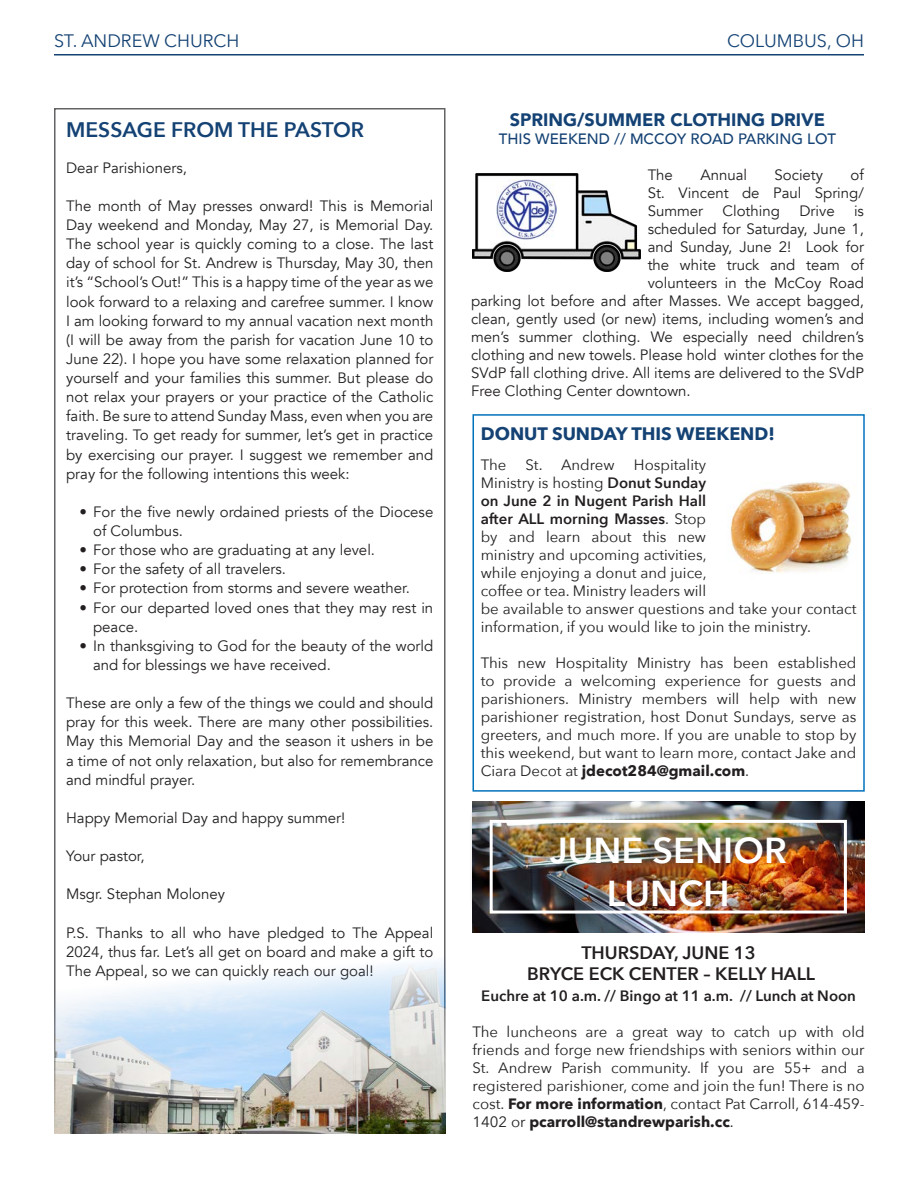
<style>
.page{position:relative;width:918px;height:1188px;background:#fff}
.page>*{position:absolute;margin:0;border:0;box-sizing:border-box;transform-origin:0 0}
.t1{font:600 36px/43.2px "Avenir Next";color:#fff;text-align:center}
.t2{font:600 21px "Avenir Next";color:#144274}
.t3{font:600 18px "Avenir Next";color:#231f20}
.t4{font:18px "Avenir Next";color:#144274}
.t5{font:900 18px "Avenir";color:#144274}
.t6{font:700 18px "Avenir Next";color:#144274}
.t7{font:15px/19px "Avenir";color:#231f20;text-align:justify}
.t8{font:15px/18px "Avenir Next";color:#231f20;text-align:justify}
.t9{font:600 15px "Avenir Next";color:#231f20}
.t10{font:500 15px "Avenir";color:#144274}
.s1{font-weight:600}
.s2{font-weight:700}
</style>
<div class="page">
<hr style="left:54px;top:54px;width:810px;height:2px;background:#144274">
<div style="left:472px;top:414px;width:393px;height:378px;border:2px solid #0072bc"></div>
<img style="left:730px;top:481px;width:125px;height:92px">
<img style="left:473px;top:174px;width:168px;height:97px">
<img style="left:496px;top:179px;width:61px;height:61px">
<img style="left:54px;top:955px;width:392px;height:179px">
<img style="left:473px;top:801px;width:391px;height:131px">
<div style="left:469px;top:804px;width:374px;height:109px;background:#231f20;opacity:.75"></div>
<div style="left:490px;top:820px;width:357px;height:94px;border:3px solid #fff"></div>
<p class="t4" style="left:54px;top:25px;width:187px">ST. ANDREW CHURCH</p>
<p class="t4" style="left:727px;top:26px;width:138px">COLUMBUS, OH</p>
<p class="t2" style="left:66px;top:112px;width:300px">MESSAGE FROM THE PASTOR</p>
<p class="t7" style="left:66px;top:158px;width:122px">Dear Parishioners,</p>
<p class="t7" style="left:66px;top:197px;width:369px">The month of May presses onward! This is Memorial Day weekend and Monday, May 27, is Memorial Day.<br>The school year is quickly coming to a close. The last day of school for St. Andrew is Thursday, May 30, then it’s “School’s Out!” This is a happy time of the year as we look forward to a relaxing and carefree summer. I know I am looking forward to my annual vacation next month (I will be away from the parish for vacation June 10 to June 22). I hope you have some relaxation planned for yourself and your families this summer. But please do not relax your prayers or your practice of the Catholic faith. Be sure to attend Sunday Mass, even when you are traveling. To get ready for summer, let’s get in practice by exercising our prayer. I suggest we remember and pray for the following intentions this week:</p>
<p class="t7" style="left:93px;top:502px;width:342px;text-indent:-14px">• For the five newly ordained priests of the Diocese of Columbus.</p>
<p class="t7" style="left:80px;top:541px;width:297px">• For those who are graduating at any level.</p>
<p class="t7" style="left:80px;top:560px;width:208px">• For the safety of all travelers.</p>
<p class="t7" style="left:80px;top:579px;width:332px">• For protection from storms and severe weather.</p>
<p class="t7" style="left:93px;top:598px;width:342px;text-indent:-14px">• For our departed loved ones that they may rest in peace.</p>
<p class="t7" style="left:93px;top:636px;width:342px;text-indent:-14px">• In thanksgiving to God for the beauty of the world and for blessings we have received.</p>
<p class="t7" style="left:66px;top:694px;width:369px">These are only a few of the things we could and should pray for this week. There are many other possibilities.<br>May this Memorial Day and the season it ushers in be a time of not only relaxation, but also for remembrance and mindful prayer.</p>
<p class="t7" style="left:66px;top:809px;width:281px">Happy Memorial Day and happy summer!</p>
<p class="t7" style="left:66px;top:847px;width:80px">Your pastor,</p>
<p class="t7" style="left:66px;top:885px;width:160px">Msgr. Stephan Moloney</p>
<p class="t7" style="left:66px;top:923px;width:369px">P.S. Thanks to all who have pledged to The Appeal 2024, thus far. Let’s all get on board and make a gift to The Appeal, so we can quickly reach our goal!</p>
<p class="t5" style="left:510px;top:104px;width:317px">SPRING/SUMMER CLOTHING DRIVE</p>
<p class="t10" style="left:499px;top:126px;width:339px">THIS WEEKEND // MCCOY ROAD PARKING LOT</p>
<p class="t7" style="left:648px;top:166px;width:27px">The</p>
<p class="t7" style="left:700px;top:166px;width:48px">Annual</p>
<p class="t7" style="left:775px;top:166px;width:50px">Society</p>
<p class="t7" style="left:648px;top:166px;width:218px;line-height:18px;text-indent:203px">of St. Vincent de Paul Spring/ Summer</p>
<p class="t7" style="left:723px;top:202px;width:59px">Clothing</p>
<p class="t7" style="left:799px;top:202px;width:37px">Drive</p>
<p class="t7" style="left:854px;top:202px;width:11px">is</p>
<p class="t7" style="left:648px;top:220px;width:218px">scheduled for Saturday, June 1,</p>
<p class="t7" style="left:648px;top:238px;width:218px">and Sunday, June 2! Look for</p>
<p class="t7" style="left:648px;top:256px;width:218px">the white truck and team of</p>
<p class="t7" style="left:648px;top:274px;width:218px">volunteers in the McCoy Road</p>
<p class="t7" style="left:471px;top:292px;width:395px">parking lot before and after Masses. We accept bagged,</p>
<p class="t7" style="left:471px;top:310px;width:394px">clean, gently used (or new) items, including women’s and</p>
<p class="t7" style="left:471px;top:328px;width:394px">men’s summer clothing. We especially need children’s</p>
<p class="t7" style="left:471px;top:346px;width:394px">clothing and new towels. Please hold winter clothes for the</p>
<p class="t7" style="left:471px;top:364px;width:395px">SVdP fall clothing drive. All items are delivered to the SVdP</p>
<p class="t7" style="left:471px;top:382px;width:221px">Free Clothing Center downtown.</p>
<p class="t6" style="left:481px;top:419px;width:296px">DONUT SUNDAY THIS WEEKEND!</p>
<p class="t8" style="left:481px;top:456px;width:27px">The</p>
<p class="t8" style="left:526px;top:456px;width:91px">St. Andrew</p>
<p class="t8" style="left:481px;top:456px;width:377px;text-align:left;text-indent:153px">Hospitality<br>Ministry is hosting <span class="s1">Donut Sunday<br>on June 2 in Nugent Parish Hall<br>after ALL morning Masses</span>. Stop<br>by and learn about this new<br>ministry and upcoming activities,<br>while enjoying a donut and juice,<br>coffee or tea. Ministry leaders will<br>be available to answer questions and take your contact information, if you would like to join the ministry.</p>
<p class="t8" style="left:481px;top:654px;width:377px">This new Hospitality Ministry has been established to provide a welcoming experience for guests and parishioners. Ministry members will help with new parishioner registration, host Donut Sundays, serve as greeters, and much more. If you are unable to stop by this weekend, but want to learn more, contact Jake and Ciara Decot at <span class="s2">jdecot284@gmail.com</span>.</p>
<p class="t1" style="left:550px;top:828px;width:238px">JUNE SENIOR<br>LUNCH</p>
<p class="t3" style="left:581px;top:937px;width:176px">THURSDAY, JUNE 13</p>
<p class="t3" style="left:527px;top:958px;width:289px">BRYCE ECK CENTER – KELLY HALL</p>
<p class="t9" style="left:481px;top:983px;width:376px">Euchre at 10 a.m. // Bingo at 11 a.m. // Lunch at Noon</p>
<p class="t8" style="left:473px;top:1022px;width:394px">The luncheons are a great way to catch up with old friends and forge new friendships with seniors within our St. Andrew Parish community. If you are 55+ and a registered parishioner, come and join the fun! There is no cost. <span class="s2">For more information</span>, contact Pat Carroll, 614-459- 1402 or <span class="s2">pcarroll@standrewparish.cc</span>.</p>
</div>
